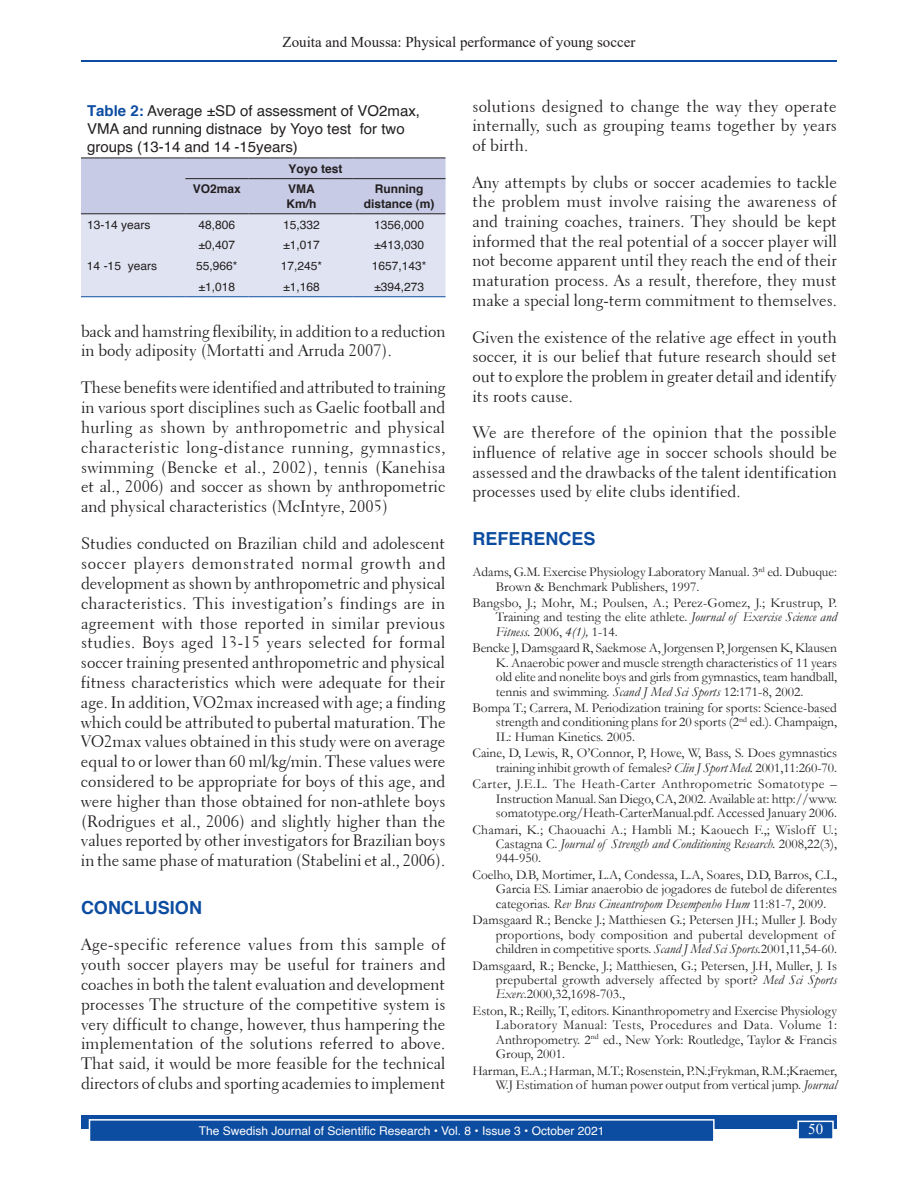
<style>
.page{position:relative;width:918px;height:1188px;background:#fff}
.page>*{position:absolute;margin:0;border:0;box-sizing:border-box;transform-origin:0 0}
.t1{font:700 18px "Helvetica";color:#0d4da1}
.t2{font:16.5px/19.8px "Transitional 521 BT Roman A";letter-spacing:-.005em;color:#231f20;text-align:justify}
.t3{font:15px/18px "Helvetica";color:#231f20}
.t4{font:15px "Times New Roman";color:#231f20}
.t5{font:15px "Times New Roman";color:#fff}
.t6{font:13.5px/14.4px "Garamond";color:#231f20;text-align:justify}
.t7{font:13.5px "Times New Roman";color:#fff}
.t8{font:12px "Helvetica";color:#231f20}
.t9{font:12px "Helvetica";color:#fff}
.t10{font:700 12px/14.4px "Helvetica";color:#231f20}
.s1{font-weight:700;color:#0d4da1}
.s2{font-style:italic}
</style>
<div class="page">
<hr style="left:81px;top:61px;width:756px;height:1px;background:#0d4da1">
<div style="left:81px;top:1116px;width:756px;height:13px;background:#0d4da1"></div>
<div style="left:90px;top:1120px;width:624px;height:22px;background:#0d4da1"></div>
<div style="left:89px;top:1119px;width:626px;height:23px;border:2px solid #fff"></div>
<div style="left:798px;top:1121px;width:35px;height:18px;background:#0d4da1"></div>
<div style="left:797px;top:1121px;width:37px;height:19px;border:2px solid #fff"></div>
<svg style="left:81px;top:158px;width:365px;height:139px;background:#d2d6e9"></svg>
<hr style="left:353px;top:178px;width:92px;height:1px;background:#231f20">
<p class="t4" style="left:283px;top:32px;width:354px">Zouita and Moussa: Physical performance of young soccer</p>
<p class="t3" style="left:87px;top:102px;width:335px"><span class="s1">Table 2:</span> Average ±SD of assessment of VO2max,<br>VMA and running distnace by Yoyo test for two groups (13-14 and 14 -15years)</p>
<p class="t10" style="left:288px;top:161px;width:56px">Yoyo test</p>
<p class="t10" style="left:193px;top:182px;width:50px">VO2max</p>
<p class="t10" style="left:287px;top:182px;width:31px">VMA<br>Km/h</p>
<p class="t10" style="left:364px;top:182px;width:72px;text-align:center">Running distance (m)</p>
<p class="t8" style="left:87px;top:215px;width:65px">13-14 years</p>
<p class="t8" style="left:199px;top:215px;width:38px">48,806</p>
<p class="t8" style="left:283px;top:215px;width:38px">15,332</p>
<p class="t8" style="left:374px;top:215px;width:52px">1356,000</p>
<p class="t8" style="left:199px;top:236px;width:38px">±0,407</p>
<p class="t8" style="left:283px;top:236px;width:38px">±1,017</p>
<p class="t8" style="left:374px;top:236px;width:51px">±413,030</p>
<p class="t8" style="left:87px;top:257px;width:72px">14 -15 years</p>
<p class="t8" style="left:196px;top:257px;width:43px">55,966*</p>
<p class="t8" style="left:281px;top:257px;width:43px">17,245*</p>
<p class="t8" style="left:372px;top:257px;width:56px">1657,143*</p>
<p class="t8" style="left:199px;top:277px;width:38px">±1,018</p>
<p class="t8" style="left:283px;top:277px;width:38px">±1,168</p>
<p class="t8" style="left:374px;top:277px;width:51px">±394,273</p>
<p class="t2" style="left:81px;top:321px;width:366px">back and hamstring flexibility, in addition to a reduction in body adiposity (Mortatti and Arruda 2007).</p>
<p class="t2" style="left:81px;top:378px;width:366px">These benefits were identified and attributed to training in various sport disciplines such as Gaelic football and hurling as shown by anthropometric and physical characteristic long-distance running, gymnastics, swimming (Bencke et al., 2002), tennis (Kanehisa et al., 2006) and soccer as shown by anthropometric and physical characteristics (McIntyre, 2005)</p>
<p class="t2" style="left:81px;top:534px;width:366px">Studies conducted on Brazilian child and adolescent soccer players demonstrated normal growth and development as shown by anthropometric and physical characteristics. This investigation’s findings are in agreement with those reported in similar previous studies. Boys aged 13-15 years selected for formal soccer training presented anthropometric and physical fitness characteristics which were adequate for their age. In addition, VO2max increased with age; a finding which could be attributed to pubertal maturation. The VO2max values obtained in this study were on average equal to or lower than 60 ml/kg/min. These values were considered to be appropriate for boys of this age, and were higher than those obtained for non-athlete boys (Rodrigues et al., 2006) and slightly higher than the values reported by other investigators for Brazilian boys in the same phase of maturation (Stabelini et al., 2006).</p>
<p class="t1" style="left:81px;top:896px;width:122px">CONCLUSION</p>
<p class="t2" style="left:81px;top:935px;width:366px">Age-specific reference values from this sample of youth soccer players may be useful for trainers and coaches in both the talent evaluation and development processes The structure of the competitive system is very difficult to change, however, thus hampering the implementation of the solutions referred to above.<br>That said, it would be more feasible for the technical directors of clubs and sporting academies to implement</p>
<p class="t2" style="left:472px;top:96px;width:366px">solutions designed to change the way they operate internally, such as grouping teams together by years of birth.</p>
<p class="t2" style="left:472px;top:172px;width:366px">Any attempts by clubs or soccer academies to tackle the problem must involve raising the awareness of and training coaches, trainers. They should be kept informed that the real potential of a soccer player will not become apparent until they reach the end of their maturation process. As a result, therefore, they must make a special long-term commitment to themselves.</p>
<p class="t2" style="left:472px;top:327px;width:366px">Given the existence of the relative age effect in youth soccer, it is our belief that future research should set out to explore the problem in greater detail and identify its roots cause.</p>
<p class="t2" style="left:472px;top:423px;width:366px">We are therefore of the opinion that the possible influence of relative age in soccer schools should be assessed and the drawbacks of the talent identification processes used by elite clubs identified.</p>
<p class="t1" style="left:472px;top:527px;width:125px">REFERENCES</p>
<p class="t6" style="left:496px;top:564px;width:343px;text-indent:-23px">Adams, G.M. Exercise Physiology Laboratory Manual. 3<sup>rd</sup> ed. Dubuque:<br>Brown &amp; Benchmark Publishers, 1997.</p>
<p class="t6" style="left:496px;top:595px;width:343px;text-indent:-23px">Bangsbo, J.; Mohr, M.; Poulsen, A.; Perez-Gomez, J.; Krustrup, P.<br>Training and testing the elite athlete. <span class="s2">Journal of Exercise Science and Fitness.</span> 2006, <span class="s2">4(1),</span> 1-14.</p>
<p class="t6" style="left:496px;top:641px;width:343px;text-indent:-23px">Bencke J, Damsgaard R, Saekmose A, Jorgensen P, Jorgensen K, Klausen K. Anaerobic power and muscle strength characteristics of 11 years old elite and nonelite boys and girls from gymnastics, team handball, tennis and swimming. <span class="s2">Scand J Med Sci Sports</span> 12:171-8, 2002.</p>
<p class="t6" style="left:496px;top:700px;width:343px;text-indent:-23px">Bompa T.; Carrera, M. Periodization training for sports: Science-based strength and conditioning plans for 20 sports (2<sup>nd</sup> ed.). Champaign, IL: Human Kinetics. 2005.</p>
<p class="t6" style="left:473px;top:746px;width:366px;text-align:right">Caine, D, Lewis, R, O’Connor, P, Howe, W, Bass, S. Does gymnastics training inhibit growth of females? <span class="s2">Clin J Sport Med.</span> 2001,11:260-70.</p>
<p class="t6" style="left:496px;top:777px;width:343px;text-indent:-23px">Carter, J.E.L. The Heath-Carter Anthropometric Somatotype – Instruction Manual. San Diego, CA, 2002. Available at: http://www. somatotype.org/Heath-CarterManual.pdf. Accessed January 2006.</p>
<p class="t6" style="left:496px;top:822px;width:343px;text-indent:-23px">Chamari, K.; Chaouachi A.; Hambli M.; Kaouech F.,; Wisloff U.; Castagna C. <span class="s2">Journal of Strength and Conditioning Research.</span> 2008,22(3), 944-950.</p>
<p class="t6" style="left:496px;top:867px;width:343px;text-indent:-23px">Coelho, D.B, Mortimer, L.A, Condessa, L.A, Soares, D.D, Barros, C.L, Garcia ES. Limiar anaerobio de jogadores de futebol de diferentes categorias. <span class="s2">Rev Bras Cineantropom Desempenho Hum</span> 11:81-7, 2009.</p>
<p class="t6" style="left:496px;top:912px;width:343px;text-align:left;text-indent:-23px">Damsgaard R.; Bencke J.; Matthiesen G.; Petersen JH.; Muller J. Body proportions, body composition and pubertal development of children in competitive sports. <span class="s2">Scand J Med Sci Sports.</span>2001,11,54-60.</p>
<p class="t6" style="left:496px;top:958px;width:343px;text-indent:-23px">Damsgaard, R.; Bencke, J.; Matthiesen, G.; Petersen, J.H, Muller, J. Is prepubertal growth adversely affected by sport? <span class="s2">Med Sci Sports Exerc</span>.2000,32,1698-703.,</p>
<p class="t6" style="left:496px;top:1003px;width:343px;text-indent:-23px">Eston, R.; Reilly, T, editors. Kinanthropometry and Exercise Physiology Laboratory Manual: Tests, Procedures and Data. Volume 1:<br>Anthropometry. 2<sup>nd</sup> ed., New York: Routledge, Taylor &amp; Francis Group, 2001.</p>
<p class="t6" style="left:472px;top:1063px;width:366px;text-align:right">Harman, E.A.; Harman, M.T.; Rosenstein, P.N.;Frykman, R.M.;Kraemer,<br>W.J Estimation of human power output from vertical jump. <span class="s2">Journal</span></p>
<p class="t5" style="left:808px;top:1119px;width:16px">50</p>
<p class="t9" style="left:199px;top:1122px;width:407px">The Swedish Journal of Scientific Research • Vol. 8 • Issue 3 • October 2021</p>
<p class="t7" style="left:812px;top:1121px;width:8px">6</p>
</div>
